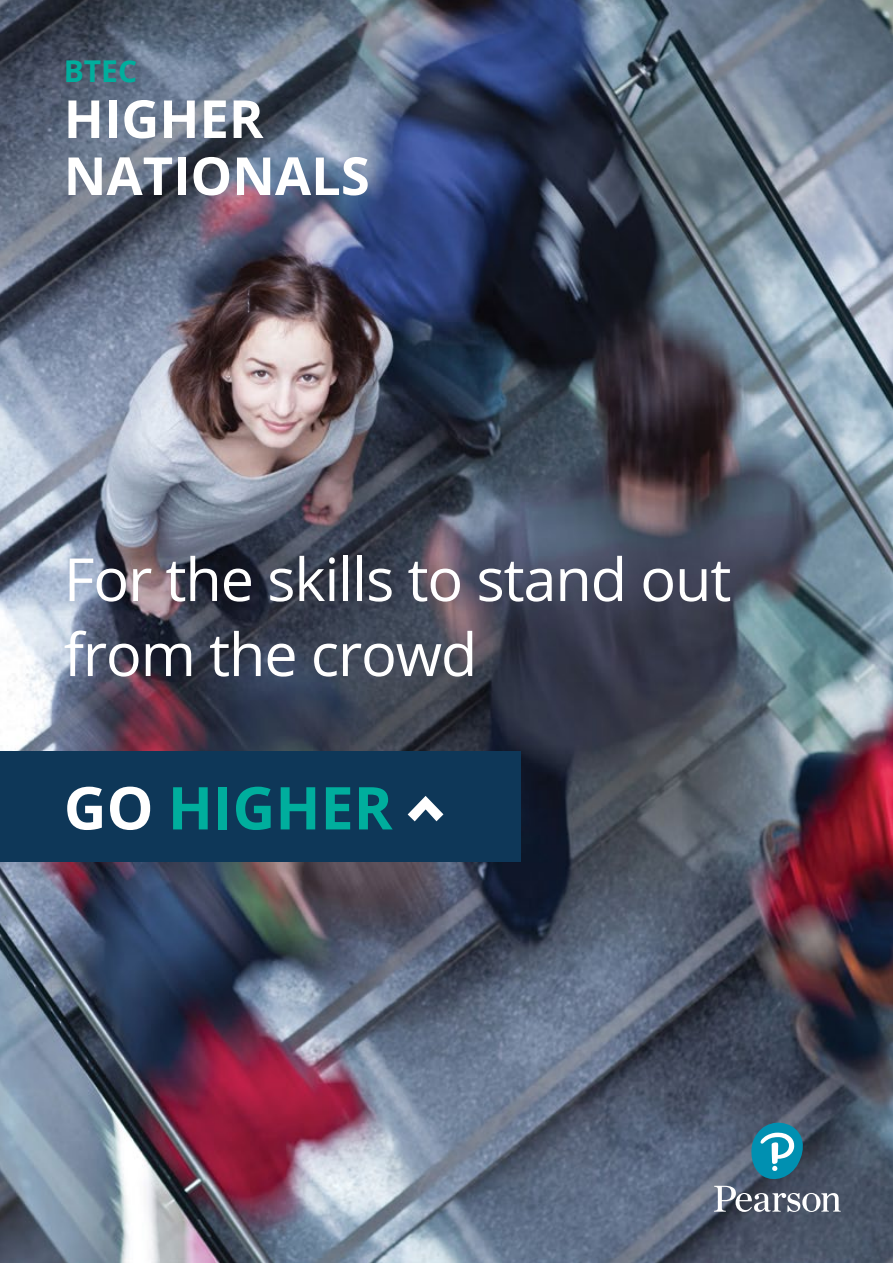
<style>
.page{position:relative;width:893px;height:1263px;background:#fff}
.page>*{position:absolute;margin:0;border:0;box-sizing:border-box;transform-origin:0 0}
.t1{font:59.55px/75px "Open Sans";letter-spacing:-.02em;color:#fff}
.t2{font:700 59.1px "Open Sans";color:#00ae9d}
.t3{font:700 52.5px/57px "Open Sans";color:#fff}
.t4{font:700 30px "Open Sans";color:#00ae9d}
.s1{color:#fff}
</style>
<div class="page">
<img style="left:0;top:0;width:893px;height:1263px">
<div style="left:0;top:752px;width:521px;height:110px;background:#0e3758"></div>
<svg style="left:408px;top:796px;width:35px;height:25px"></svg>
<svg style="left:714px;top:1119px;width:127px;height:93px;background:#527082"></svg>
<p class="t4" style="left:64px;top:50px;width:75px">BTEC</p>
<p class="t3" style="left:64px;top:89px;width:307px">HIGHER<br>NATIONALS</p>
<p class="t1" style="left:64px;top:540px;width:669px">For the skills to stand out from the crowd</p>
<p class="t2" style="left:64px;top:766px;width:330px"><span class="s1">Go</span> HIGHER</p>
</div>
